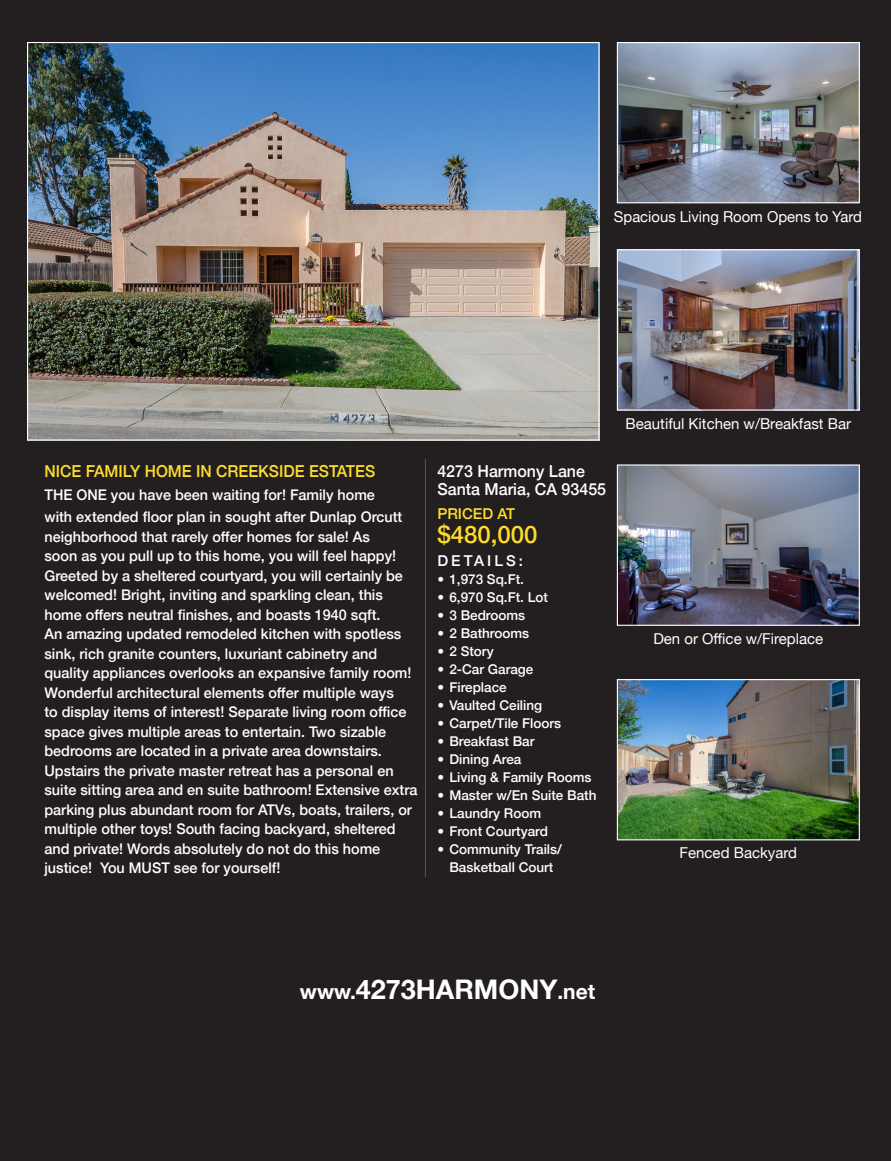
<style>
.page{position:relative;width:891px;height:1161px;background:#fff}
.page>*{position:absolute;margin:0;border:0;box-sizing:border-box;transform-origin:0 0}
.t1{font:700 27px "Helvetica Neue";color:#fff}
.t2{font:500 24px "Helvetica Neue";color:#ffdd2b}
.t3{font:500 16.5px "Helvetica Neue";color:#fff}
.t4{font:500 16.5px "Helvetica Neue";color:#ffdd2b;scale:.95 1}
.t5{font:15px "Helvetica Neue";color:#fff}
.t6{font:500 15px "Helvetica Neue";color:#ffdd2b}
.t7{font:500 15px "Helvetica Neue";letter-spacing:.2em;color:#fff}
.t8{font:500 14.7px/19.5px "Helvetica Neue";color:#fff}
.t9{font:500 13.5px/18px "Helvetica Neue";color:#fff;text-align:center}
.s1{font-size:21px}
</style>
<div class="page">
<div style="left:1px;top:1px;width:889px;height:1159px;background:#231f20"></div>
<img style="left:29px;top:44px;width:569px;height:395px">
<img style="left:619px;top:466px;width:239px;height:158px">
<div style="left:617px;top:464px;width:243px;height:162px;border:1px solid #fff"></div>
<img style="left:619px;top:681px;width:239px;height:157px">
<div style="left:617px;top:679px;width:243px;height:161px;border:1px solid #fff"></div>
<img style="left:619px;top:44px;width:239px;height:157px">
<div style="left:617px;top:42px;width:243px;height:161px;border:1px solid #fff"></div>
<img style="left:619px;top:251px;width:239px;height:158px">
<div style="left:617px;top:249px;width:243px;height:162px;border:1px solid #fff"></div>
<hr style="left:425px;top:459px;width:1px;height:418px;background:#d1232a">
<p class="t5" style="left:614px;top:206px;width:250px">Spacious Living Room Opens to Yard</p>
<p class="t4" style="left:45px;top:458px;width:350px">NICE FAMILY HOME IN CREEKSIDE ESTATES</p>
<p class="t8" style="left:45px;top:482px;width:359px;line-height:22.5px">THE ONE you have been waiting for! Family home with extended floor plan in sought after Dunlap Orcutt</p>
<p class="t8" style="left:45px;top:525px;width:375px">neighborhood that rarely offer homes for sale! As<br>soon as you pull up to this home, you will feel happy!<br>Greeted by a sheltered courtyard, you will certainly be welcomed! Bright, inviting and sparkling clean, this home offers neutral finishes, and boasts 1940 sqft.<br>An amazing updated remodeled kitchen with spotless sink, rich granite counters, luxuriant cabinetry and quality appliances overlooks an expansive family room!<br>Wonderful architectural elements offer multiple ways<br>to display items of interest! Separate living room office space gives multiple areas to entertain. Two sizable bedrooms are located in a private area downstairs.<br>Upstairs the private master retreat has a personal en suite sitting area and en suite bathroom! Extensive extra parking plus abundant room for ATVs, boats, trailers, or multiple other toys! South facing backyard, sheltered and private! Words absolutely do not do this home justice! You MUST see for yourself!</p>
<p class="t5" style="left:626px;top:413px;width:227px">Beautiful Kitchen w/Breakfast Bar</p>
<p class="t3" style="left:437px;top:458px;width:149px">4273 Harmony Lane</p>
<p class="t3" style="left:437px;top:476px;width:170px">Santa Maria, CA 93455</p>
<p class="t6" style="left:437px;top:502px;width:79px">PRICED AT</p>
<p class="t2" style="left:437px;top:515px;width:102px">$480,000</p>
<p class="t7" style="left:437px;top:548px;width:87px">DETAILS:</p>
<p class="t9" style="left:437px;top:569px;width:88px">• 1,973 Sq.Ft.</p>
<p class="t9" style="left:437px;top:587px;width:112px">• 6,970 Sq.Ft. Lot</p>
<p class="t9" style="left:437px;top:605px;width:89px">• 3 Bedrooms</p>
<p class="t9" style="left:437px;top:623px;width:93px">• 2 Bathrooms</p>
<p class="t9" style="left:437px;top:641px;width:58px">• 2 Story</p>
<p class="t9" style="left:437px;top:659px;width:98px">• 2-Car Garage</p>
<p class="t9" style="left:437px;top:677px;width:71px">• Fireplace</p>
<p class="t9" style="left:437px;top:695px;width:106px">• Vaulted Ceiling</p>
<p class="t9" style="left:437px;top:713px;width:125px">• Carpet/Tile Floors</p>
<p class="t9" style="left:437px;top:731px;width:99px">• Breakfast Bar</p>
<p class="t9" style="left:437px;top:749px;width:86px">• Dining Area</p>
<p class="t9" style="left:437px;top:767px;width:156px">• Living &amp; Family Rooms</p>
<p class="t9" style="left:437px;top:785px;width:161px">• Master w/En Suite Bath</p>
<p class="t9" style="left:437px;top:803px;width:105px">• Laundry Room</p>
<p class="t9" style="left:437px;top:821px;width:112px">• Front Courtyard</p>
<p class="t9" style="left:437px;top:839px;width:126px">• Community Trails/<br>Basketball Court</p>
<p class="t5" style="left:680px;top:842px;width:119px">Fenced Backyard</p>
<p class="t5" style="left:653px;top:627px;width:172px">Den or Office w/Fireplace</p>
<p class="t1" style="left:300px;top:968px;width:297px"><span class="s1">www.</span>4273HARMONY<span class="s1">.net</span></p>
</div>
